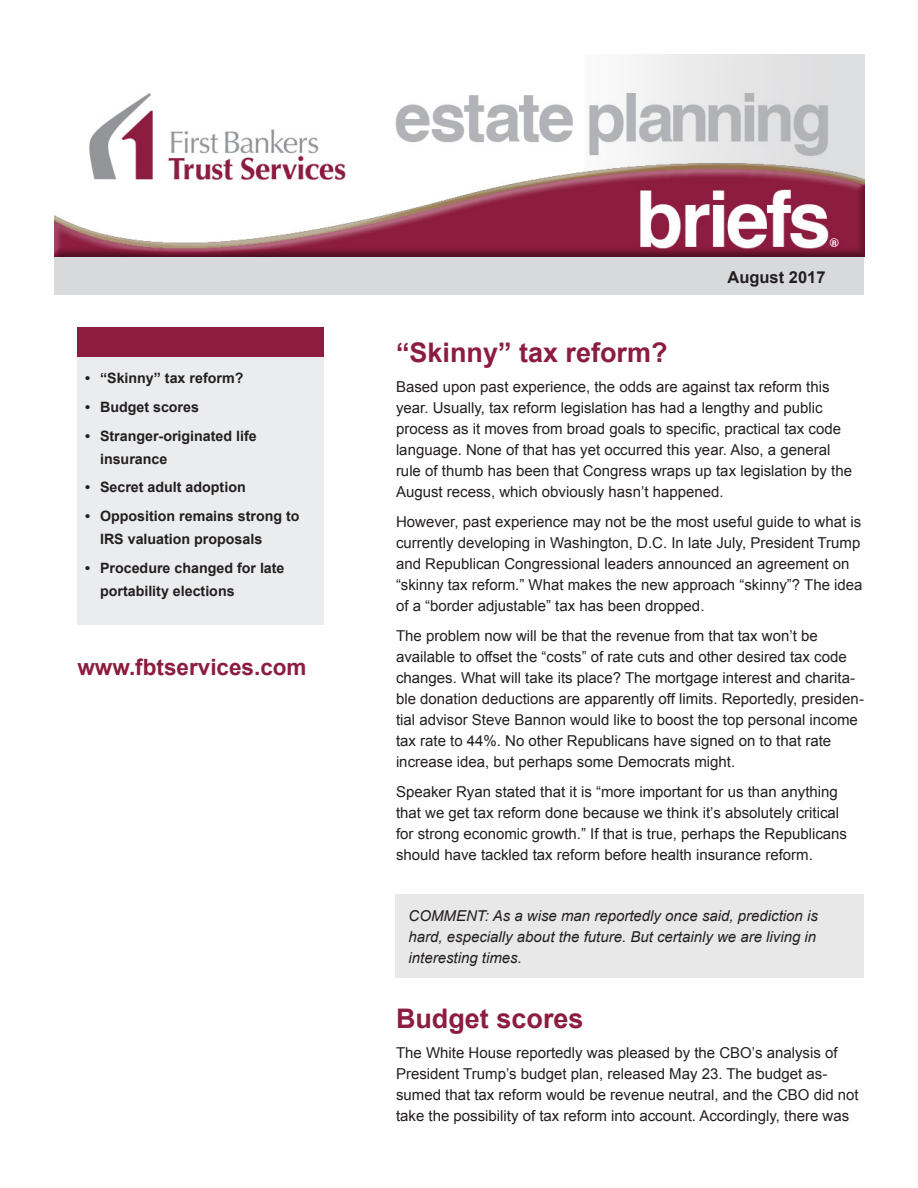
<style>
.page{position:relative;width:918px;height:1188px;background:#fff}
.page>*{position:absolute;margin:0;border:0;box-sizing:border-box;transform-origin:0 0}
.t1{font:700 27px "Arial";color:#8c1c40}
.Headline{font:700 22.5px "Arial";color:#8c1c40}
.t2{font:700 16.5px "Arial";color:#231f20}
.t3{font:15px/21px "Arial";color:#231f20}
.t4{font:italic 15px/21px "Arial";color:#231f20;text-align:justify}
.t5{font:700 14.25px/22.8px "Arial";color:#231f20}
</style>
<div class="page">
<div style="left:54px;top:255px;width:810px;height:40px;background:#d8d9db"></div>
<div style="left:77px;top:342px;width:247px;height:283px;background:#ebeced"></div>
<img style="left:54px;top:54px;width:810px;height:202px">
<div style="left:395px;top:895px;width:469px;height:83px;background:#e8e8e9"></div>
<div style="left:77px;top:327px;width:247px;height:30px;background:#8c1c40"></div>
<p class="t5" style="left:85px;top:367px;width:160px">• “Skinny” tax reform?</p>
<p class="t5" style="left:85px;top:396px;width:115px">• Budget scores</p>
<p class="t5" style="left:100px;top:425px;width:158px;text-indent:-15px">• Stranger-originated life insurance</p>
<p class="t5" style="left:85px;top:477px;width:162px">• Secret adult adoption</p>
<p class="t5" style="left:100px;top:505px;width:201px;text-indent:-15px">• Opposition remains strong to<br>IRS valuation proposals</p>
<p class="t5" style="left:100px;top:557px;width:186px;text-indent:-15px">• Procedure changed for late portability elections</p>
<p class="Headline" style="left:77px;top:652px;width:231px">www.fbtservices.com</p>
<p class="t2" style="left:727px;top:266px;width:100px">August 2017</p>
<h1 class="t1" style="left:396px;top:334px;width:273px">“Skinny” tax reform?</h1>
<p class="t3" style="left:396px;top:376px;width:458px">Based upon past experience, the odds are against tax reform this year. Usually, tax reform legislation has had a lengthy and public process as it moves from broad goals to specific, practical tax code language. None of that has yet occurred this year. Also, a general rule of thumb has been that Congress wraps up tax legislation by the August recess, which obviously hasn’t happened.</p>
<p class="t3" style="left:396px;top:511px;width:468px">However, past experience may not be the most useful guide to what is currently developing in Washington, D.C. In late July, President Trump and Republican Congressional leaders announced an agreement on “skinny tax reform.” What makes the new approach “skinny”? The idea of a “border adjustable” tax has been dropped.</p>
<p class="t3" style="left:396px;top:625px;width:469px">The problem now will be that the revenue from that tax won’t be available to offset the “costs” of rate cuts and other desired tax code changes. What will take its place? The mortgage interest and charita&shy;ble donation deductions are apparently off limits. Reportedly, presiden&shy;tial advisor Steve Bannon would like to boost the top personal income tax rate to 44%. No other Republicans have signed on to that rate increase idea, but perhaps some Democrats might.</p>
<p class="t3" style="left:396px;top:781px;width:453px">Speaker Ryan stated that it is “more important for us than anything that we get tax reform done because we think it’s absolutely critical for strong economic growth.” If that is true, perhaps the Republicans should have tackled tax reform before health insurance reform.</p>
<p class="t4" style="left:409px;top:905px;width:411px">COMMENT: As a wise man reportedly once said, prediction is hard, especially about the future. But certainly we are living in interesting times.</p>
<h1 class="t1" style="left:396px;top:1000px;width:189px">Budget scores</h1>
<p class="t3" style="left:396px;top:1042px;width:464px">The White House reportedly was pleased by the CBO’s analysis of President Trump’s budget plan, released May 23. The budget as&shy;sumed that tax reform would be revenue neutral, and the CBO did not take the possibility of tax reform into account. Accordingly, there was</p>
</div>
